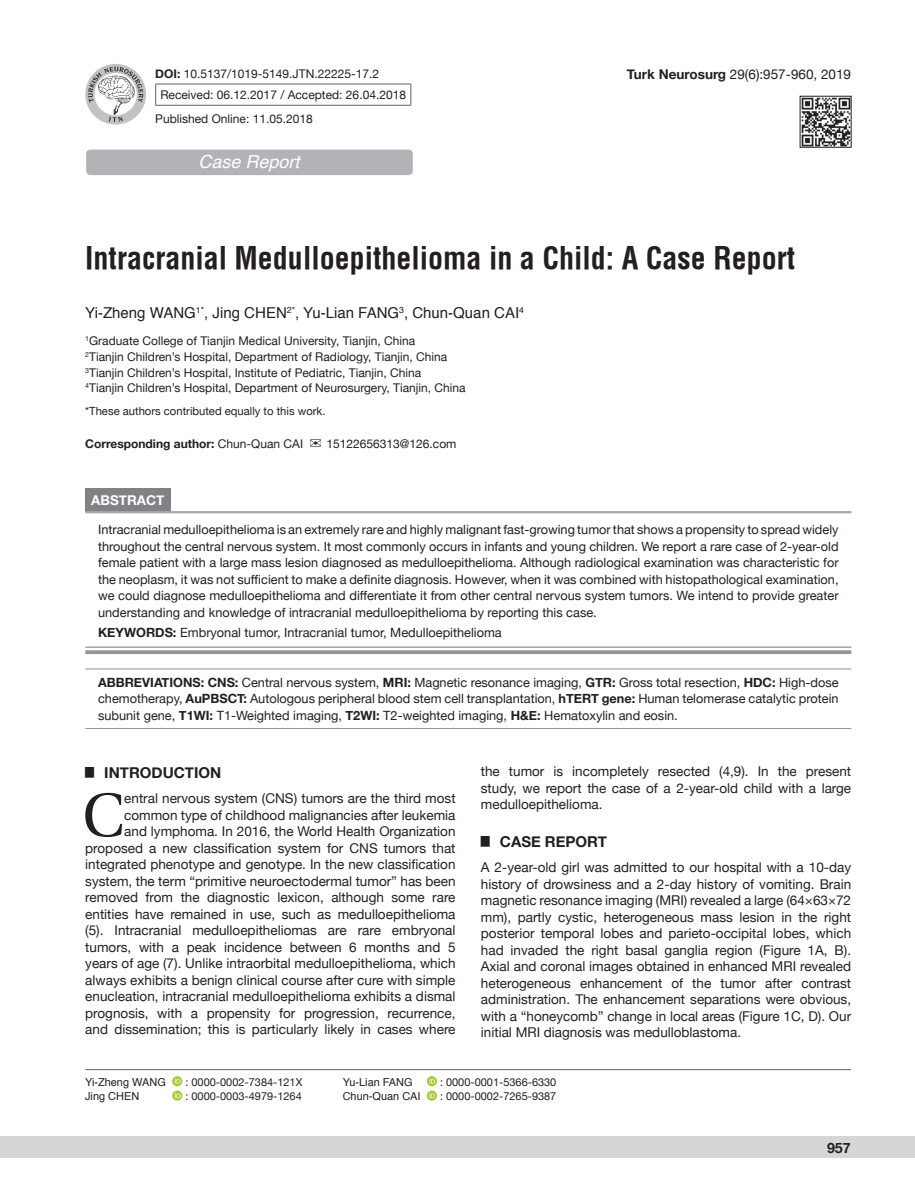
<style>
.page{position:relative;width:915px;height:1191px;background:#fff}
.page>*{position:absolute;margin:0;border:0;box-sizing:border-box;transform-origin:0 0}
.t1{font:61.2px "Utopia";color:#231f20}
.t2{font:700 30px "Helvetica Condens";color:#231f20}
.t3{font:italic 18px "Helvetica";color:#fff}
.t4{font:15px "Helvetica";color:#231f20}
.t5{font:700 15px "Helvetica Neue";color:#231f20}
.t6{font:700 14.25px "Helvetica Neue";color:#231f20}
.t7{font:13.5px/16.5px "Helvetica Neue";color:#231f20;text-align:justify}
.t8{font:700 13.5px "Helvetica Neue";color:#fff}
.t9{font:12.75px/16.5px "Helvetica Neue";color:#231f20;text-align:justify}
.t10{font:12px/15.8px "Helvetica Neue";color:#231f20}
.t11{font:700 12px "Helvetica Neue";color:#231f20}
.t12{font:11.25px "Helvetica Neue";color:#231f20}
.t13{font:10.95px "Helvetica Neue";color:#231f20}
.t14{font:10.95px "Helvetica";color:#231f20}
.s1{font-weight:700}
.s2{font-weight:400}
</style>
<div class="page">
<div style="left:0;top:1136px;width:914px;height:22px;background:#d5d6d8"></div>
<hr style="left:155px;top:84px;width:256px;height:1px;background:#636366">
<svg style="left:155px;top:84px;width:1px;height:21px"></svg>
<svg style="left:410px;top:84px;width:1px;height:21px"></svg>
<hr style="left:155px;top:105px;width:256px;height:1px;background:#636366">
<svg style="left:85px;top:64px;width:61px;height:61px"></svg>
<svg style="left:88px;top:67px;width:55px;height:55px"></svg>
<div style="left:86px;top:150px;width:326px;height:25px;background:#b2b3b7;border-radius:4px"></div>
<div style="left:85px;top:488px;width:85px;height:23px;background:#808285"></div>
<hr style="left:85px;top:511px;width:766px;height:1px;background:#939598">
<hr style="left:85px;top:512px;width:766px;height:1px;background:#939598">
<hr style="left:85px;top:646px;width:766px;height:2px;background:#939598">
<svg style="left:85px;top:650px;width:766px;height:4px;background:#9a9c9f"></svg>
<hr style="left:85px;top:668px;width:766px;height:1px;background:#939598">
<hr style="left:85px;top:728px;width:766px;height:1px;background:#939598">
<img style="left:801px;top:98px;width:48px;height:47px">
<hr style="left:85px;top:1069px;width:765px;height:1px;background:#636366">
<svg style="left:172px;top:1076px;width:10px;height:10px"></svg>
<svg style="left:175px;top:1078px;width:5px;height:5px"></svg>
<svg style="left:172px;top:1090px;width:10px;height:10px"></svg>
<svg style="left:175px;top:1092px;width:6px;height:6px"></svg>
<svg style="left:426px;top:1076px;width:11px;height:10px"></svg>
<svg style="left:429px;top:1078px;width:6px;height:5px"></svg>
<svg style="left:426px;top:1090px;width:11px;height:10px"></svg>
<svg style="left:429px;top:1092px;width:6px;height:6px"></svg>
<p class="t10" style="left:160px;top:63px;width:247px;line-height:21.9px;text-indent:-5px"><span class="s1">DOI:</span> 10.5137/1019-5149.JTN.22225-17.2<br>Received: 06.12.2017 / Accepted: 26.04.2018</p>
<p class="t10" style="left:155px;top:111px;width:159px">Published Online: 11.05.2018</p>
<h3 class="t3" style="left:198px;top:147px;width:103px">Case Report</h3>
<p class="t7" style="left:626px;top:67px;width:225px"><span class="s1">Turk Neurosurg</span> 29(6):957-960, 2019</p>
<h2 class="t2" style="left:85px;top:240px;width:711px">Intracranial Medulloepithelioma in a Child: A Case Report</h2>
<p class="t4" style="left:85px;top:301px;width:440px">Yi-Zheng WANG<sup>1*</sup>, Jing CHEN<sup>2*</sup>, Yu-Lian FANG<sup>3</sup>, Chun-Quan CAI<sup>4</sup></p>
<p class="t10" style="left:85px;top:334px;width:382px"><sup>1</sup>Graduate College of Tianjin Medical University, Tianjin, China<br><sup>2</sup>Tianjin Children’s Hospital, Department of Radiology, Tianjin, China <sup>3</sup>Tianjin Children’s Hospital, Institute of Pediatric, Tianjin, China<br><sup>4</sup>Tianjin Children’s Hospital, Department of Neurosurgery, Tianjin, China</p>
<p class="t12" style="left:85px;top:403px;width:242px">*These authors contributed equally to this work.</p>
<p class="t11" style="left:85px;top:434px;width:219px">Corresponding author: <span class="s2">Chun-Quan CAI</span></p>
<p class="t10" style="left:326px;top:436px;width:131px">15122656313@126.com</p>
<p class="t8" style="left:91px;top:489px;width:75px">ABSTRACT</p>
<p class="t9" style="left:98px;top:522px;width:741px">Intracranial medulloepithelioma is an extremely rare and highly malignant fast-growing tumor that shows a propensity to spread widely throughout the central nervous system. It most commonly occurs in infants and young children. We report a rare case of 2-year-old female patient with a large mass lesion diagnosed as medulloepithelioma. Although radiological examination was characteristic for the neoplasm, it was not sufficient to make a definite diagnosis. However, when it was combined with histopathological examination, we could diagnose medulloepithelioma and differentiate it from other central nervous system tumors. We intend to provide greater understanding and knowledge of intracranial medulloepithelioma by reporting this case.</p>
<p class="t9" style="left:98px;top:625px;width:405px"><span class="s1">KEYWORDS:</span> Embryonal tumor, Intracranial tumor, Medulloepithelioma</p>
<p class="t9" style="left:98px;top:675px;width:741px"><span class="s1">ABBREVIATIONS: CNS:</span> Central nervous system, <span class="s1">MRI:</span> Magnetic resonance imaging, <span class="s1">GTR:</span> Gross total resection, <span class="s1">HDC:</span> High-dose chemotherapy, <span class="s1">AuPBSCT:</span> Autologous peripheral blood stem cell transplantation, <span class="s1">hTERT gene:</span> Human telomerase catalytic protein subunit gene, <span class="s1">T1WI:</span> T1-Weighted imaging, <span class="s1">T2WI:</span> T2-weighted imaging, <span class="s1">H&amp;E:</span> Hematoxylin and eosin.</p>
<p class="t5" style="left:85px;top:761px;width:137px"><sup>█</sup> INTRODUCTION</p>
<h1 class="t1" style="left:82px;top:780px;width:43px">C</h1>
<p class="t7" style="left:85px;top:791px;width:371px;text-align:right">entral nervous system (CNS) tumors are the third most common type of childhood malignancies after leukemia<br>and lymphoma. In 2016, the World Health Organization proposed a new classification system for CNS tumors that integrated phenotype and genotype. In the new classification system, the term “primitive neuroectodermal tumor” has been removed from the diagnostic lexicon, although some rare entities have remained in use, such as medulloepithelioma (5). Intracranial medulloepitheliomas are rare embryonal tumors, with a peak incidence between 6 months and 5 years of age (7). Unlike intraorbital medulloepithelioma, which always exhibits a benign clinical course after cure with simple enucleation, intracranial medulloepithelioma exhibits a dismal prognosis, with a propensity for progression, recurrence, and dissemination; this is particularly likely in cases where</p>
<p class="t7" style="left:480px;top:764px;width:371px">the tumor is incompletely resected (4,9). In the present study, we report the case of a 2-year-old child with a large medulloepithelioma.</p>
<p class="t5" style="left:480px;top:830px;width:127px"><sup>█</sup> CASE REPORT</p>
<p class="t7" style="left:480px;top:860px;width:371px">A 2-year-old girl was admitted to our hospital with a 10-day history of drowsiness and a 2-day history of vomiting. Brain magnetic resonance imaging (MRI) revealed a large (64×63×72 mm), partly cystic, heterogeneous mass lesion in the right posterior temporal lobes and parieto-occipital lobes, which had invaded the right basal ganglia region (Figure 1A, B).<br>Axial and coronal images obtained in enhanced MRI revealed heterogeneous enhancement of the tumor after contrast administration. The enhancement separations were obvious, with a “honeycomb” change in local areas (Figure 1C, D). Our initial MRI diagnosis was medulloblastoma.</p>
<p class="t14" style="left:85px;top:1073px;width:82px">Yi-Zheng WANG</p>
<p class="t13" style="left:185px;top:1073px;width:118px">: 0000-0002-7384-121X</p>
<p class="t14" style="left:85px;top:1087px;width:56px">Jing CHEN</p>
<p class="t13" style="left:185px;top:1088px;width:118px">: 0000-0003-4979-1264</p>
<p class="t14" style="left:342px;top:1073px;width:71px">Yu-Lian FANG</p>
<p class="t13" style="left:440px;top:1073px;width:118px">: 0000-0001-5366-6330</p>
<p class="t14" style="left:342px;top:1087px;width:79px">Chun-Quan CAI</p>
<p class="t13" style="left:440px;top:1088px;width:118px">: 0000-0002-7265-9387</p>
<p class="t6" style="left:826px;top:1137px;width:25px">957</p>
</div>
